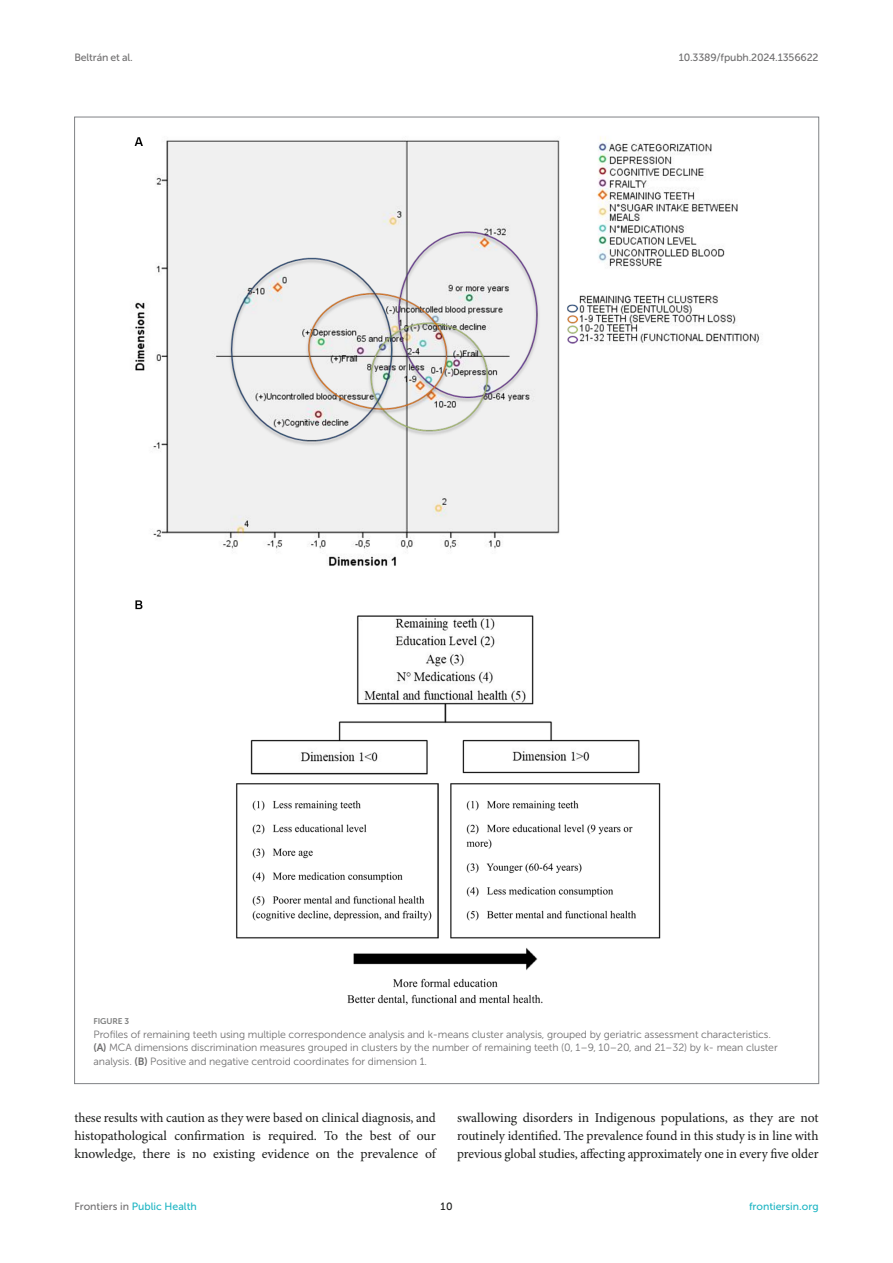
<style>
.page{position:relative;width:893px;height:1263px;background:#fff}
.page>*{position:absolute;margin:0;border:0;box-sizing:border-box;transform-origin:0 0}
.TEXT{font:13.5px/18px "Minion Pro";letter-spacing:-.005em;color:#1b1c1b;text-align:justify}
.FIG_LEG{font:10.5px/13.5px "Museo Sans 300";letter-spacing:-.01em;color:#706f70}
.t1{font:10.5px "Museo Sans 500";letter-spacing:-.015em;color:#706f70}
.t2{font:10.5px "Museo Sans 500";color:#1db5c3}
.t3{font:10.5px "Museo Sans 500";color:#1b1c1b}
.FIG_HD{font:8.25px "Museo Sans 700";letter-spacing:-.01em;color:#7e7f7f}
.s1{font-family:"Museo Sans 700"}
.s2{color:#706f70}
</style>
<div class="page">
<img style="left:134px;top:136px;width:625px;height:869px">
<p class="t1" style="left:74px;top:51px;width:60px">Beltrán et al.</p>
<p class="t1" style="left:679px;top:51px;width:141px">10.3389/fpubh.2024.1356622</p>
<p class="FIG_HD" style="left:94px;top:1017px;width:37px">FIGURE 3</p>
<p class="FIG_LEG" style="left:94px;top:1027px;width:686px">Profiles of remaining teeth using multiple correspondence analysis and k-means cluster analysis, grouped by geriatric assessment characteristics. <span class="s1">(A)</span> MCA dimensions discrimination measures grouped in clusters by the number of remaining teeth (0, 1–9, 10–20, and 21–32) by k- mean cluster analysis. <span class="s1">(B)</span> Positive and negative centroid coordinates for dimension 1.</p>
<p class="TEXT" style="left:74px;top:1109px;width:363px">these results with caution as they were based on clinical diagnosis, and histopathological confirmation is required. To the best of our knowledge, there is no existing evidence on the prevalence of</p>
<p class="TEXT" style="left:457px;top:1109px;width:363px">swallowing disorders in Indigenous populations, as they are not routinely identified. The prevalence found in this study is in line with previous global studies, affecting approximately one in every five older</p>
<p class="t2" style="left:74px;top:1200px;width:124px"><span class="s2">Frontiers in</span> Public Health</p>
<p class="t3" style="left:440px;top:1200px;width:14px">10</p>
<p class="t2" style="left:749px;top:1200px;width:71px">frontiersin.org</p>
</div>
